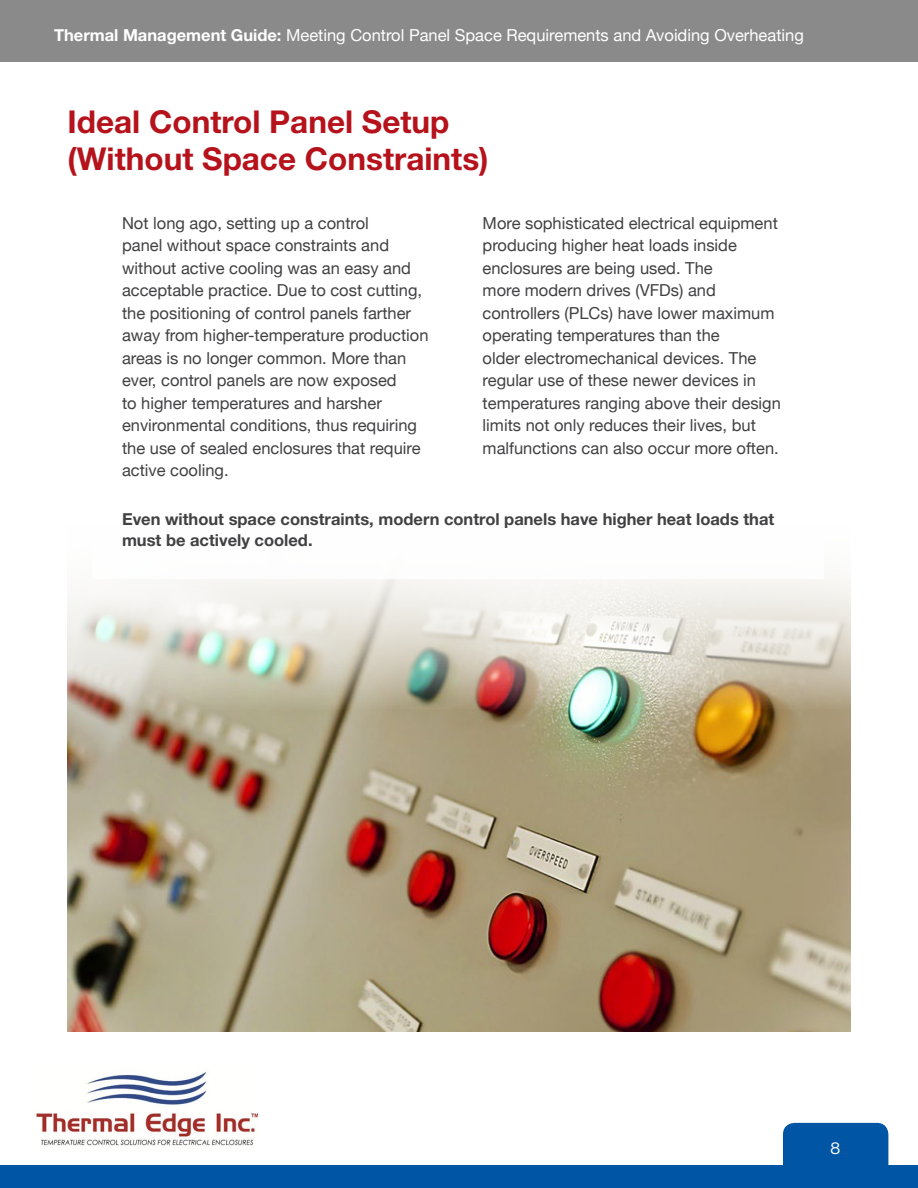
<style>
.page{position:relative;width:918px;height:1188px;background:#fff}
.page>*{position:absolute;margin:0;border:0;box-sizing:border-box;transform-origin:0 0}
.t1{font:700 31.5px/37.8px "Helvetica Neue";color:#b6121b}
.t2{font:18px "Helvetica Rmn";color:#fff}
.t3{font:16.5px/22.5px "Helvetica Neue";color:#414042}
.t4{font:700 16.5px/21px "Helvetica Neue";color:#414042}
.t5{font:16.5px "Helvetica Neue";color:#fff}
.s1{font-weight:700}
</style>
<div class="page">
<div style="left:0;top:1165px;width:918px;height:23px;background:#0055a5"></div>
<div style="left:783px;top:1123px;width:105px;height:42px;background:#0055a5"></div>
<img style="left:36px;top:1072px;width:222px;height:74px">
<div style="left:0;top:0;width:918px;height:61px;background:#8a8a8b"></div>
<img style="left:68px;top:710px;width:782px;height:322px">
<img style="left:67px;top:577px;width:784px;height:133px">
<div style="left:92px;top:318px;width:732px;height:261px;background:#fff"></div>
<p class="t5" style="left:54px;top:23px;width:751px"><span class="s1">Thermal Management Guide:</span> Meeting Control Panel Space Requirements and Avoiding Overheating</p>
<h1 class="t1" style="left:68px;top:102px;width:423px">Ideal Control Panel Setup (Without Space Constraints)</h1>
<p class="t3" style="left:122px;top:212px;width:308px">Not long ago, setting up a control<br>panel without space constraints and without active cooling was an easy and acceptable practice. Due to cost cutting, the positioning of control panels farther away from higher-temperature production areas is no longer common. More than ever, control panels are now exposed<br>to higher temperatures and harsher environmental conditions, thus requiring the use of sealed enclosures that require active cooling.</p>
<p class="t3" style="left:483px;top:212px;width:300px">More sophisticated electrical equipment producing higher heat loads inside enclosures are being used. The<br>more modern drives (VFDs) and controllers (PLCs) have lower maximum operating temperatures than the<br>older electromechanical devices. The regular use of these newer devices in temperatures ranging above their design limits not only reduces their lives, but malfunctions can also occur more often.</p>
<p class="t4" style="left:122px;top:508px;width:654px">Even without space constraints, modern control panels have higher heat loads that must be actively cooled.</p>
<p class="t2" style="left:830px;top:1136px;width:12px">8</p>
</div>
